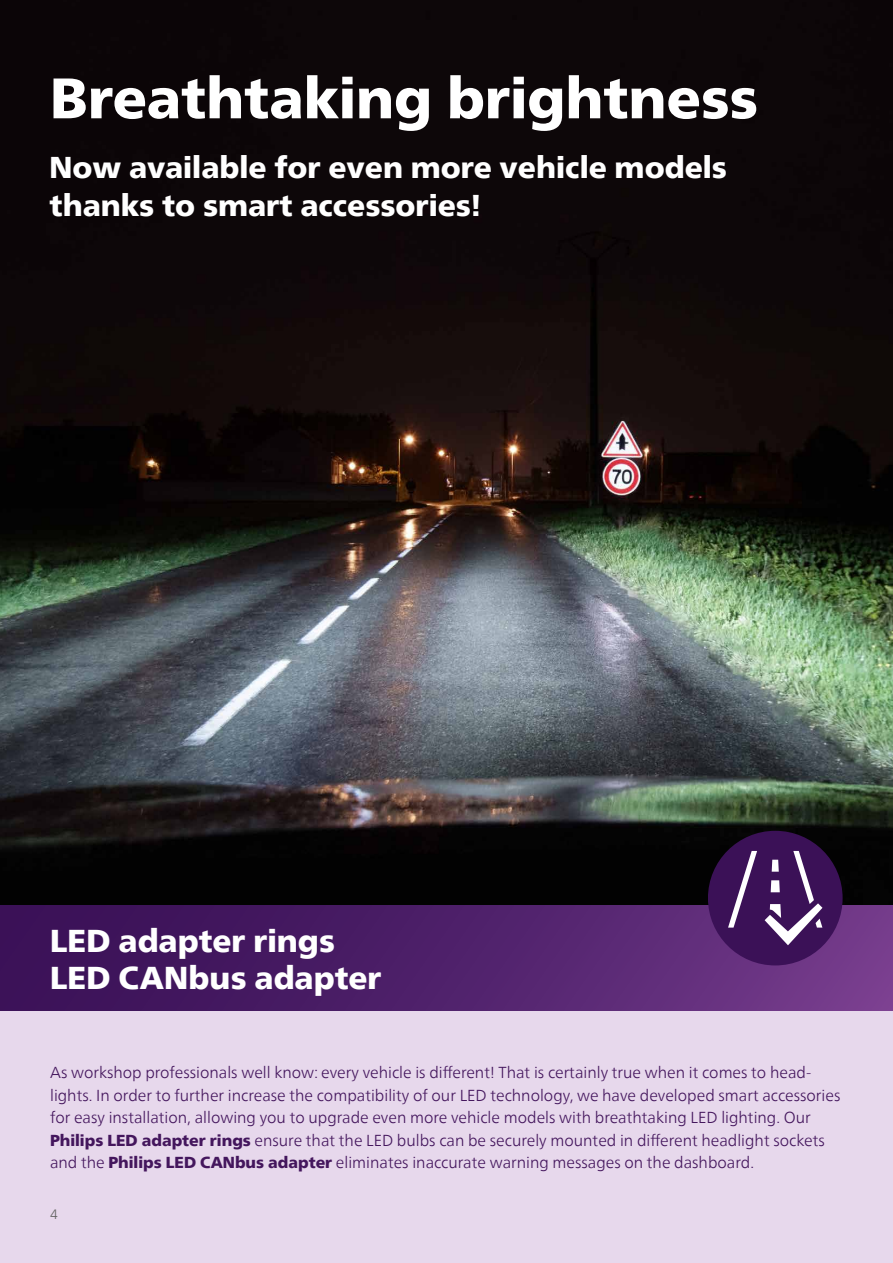
<style>
.page{position:relative;width:893px;height:1263px;background:#fff}
.page>*{position:absolute;margin:0;border:0;box-sizing:border-box;transform-origin:0 0}
.t1{font:900 57px "Neue Frutiger World";color:#fff}
.t2{font:900 31.5px/37.5px "Neue Frutiger World";color:#fff}
.t3{font:900 30px/37.5px "Neue Frutiger World";color:#fff}
.t4{font:300 15.9px/22.5px "Neue Frutiger World";color:#44165d}
.t5{font:300 13.5px "Neue Frutiger World";color:#636362}
.s1{font-weight:900}
</style>
<div class="page">
<img style="left:0;top:0;width:893px;height:906px">
<div style="left:0;top:1011px;width:893px;height:252px;background:#e7d8ec"></div>
<div style="left:0;top:906px;width:893px;height:105px;background:linear-gradient(to right,#330c51,#723a8a)"></div>
<div style="left:708px;top:831px;width:135px;height:134px;background:#3b1157;border-radius:50%"></div>
<svg style="left:728px;top:851px;width:94px;height:94px"></svg>
<h1 class="t1" style="left:50px;top:65px;width:709px">Breathtaking brightness</h1>
<h3 class="t3" style="left:50px;top:149px;width:679px">Now available for even more vehicle models thanks to smart accessories!</h3>
<h2 class="t2" style="left:50px;top:922px;width:333px">LED adapter rings<br>LED CANbus adapter</h2>
<p class="t4" style="left:50px;top:1062px;width:792px">As workshop professionals well know: every vehicle is different! That is certainly true when it comes to head&shy;lights. In order to further increase the compatibility of our LED technology, we have developed smart accessories for easy installation, allowing you to upgrade even more vehicle models with breathtaking LED lighting. Our <span class="s1">Philips LED adapter rings</span> ensure that the LED bulbs can be securely mounted in different headlight sockets and the <span class="s1">Philips LED CANbus adapter</span> eliminates inaccurate warning messages on the dashboard.</p>
<p class="t5" style="left:50px;top:1204px;width:9px">4</p>
</div>
